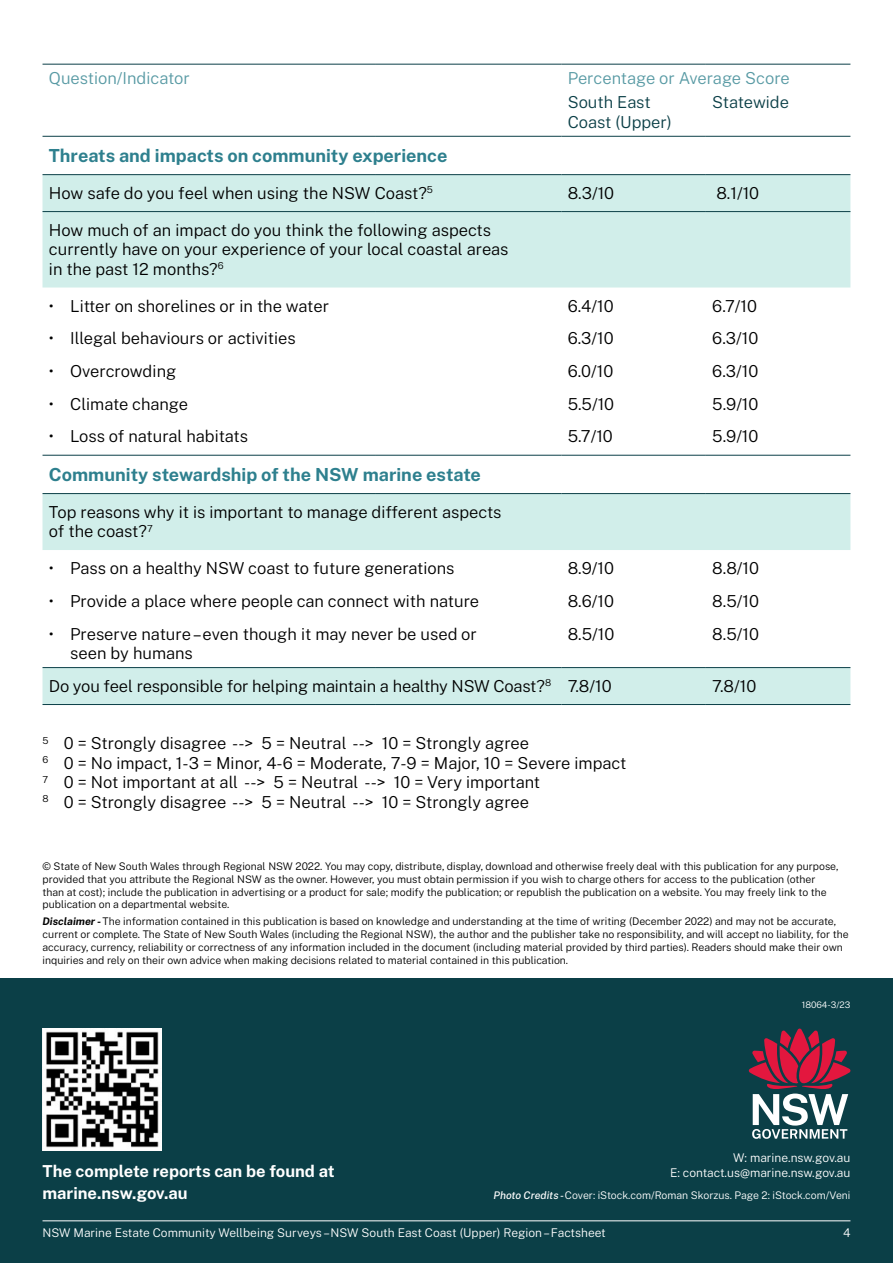
<style>
.page{position:relative;width:893px;height:1263px;background:#fff}
.page>*{position:absolute;margin:0;border:0;box-sizing:border-box;transform-origin:0 0}
._4_Table_Heading{font:700 18px "Public Sans";color:#2e808e}
.Paragraph_-_Bullet_S{font:300 16.5px/19.5px "Public Sans";color:#000}
.Paragraph{font:300 16.5px/19.5px "Public Sans";color:#000}
.Paragraph-2{font:700 16.5px/22.5px "Public Sans";color:#fff}
.Paragraph-3{font:300 16.5px "Public Sans";color:#589aa4}
.Paragraph-4{font:300 16.5px/19.5px "Public Sans";color:#0b3f47}
.Paragraph-5{font:300 12px/15px "Public Sans";color:#fff;text-align:right}
.Paragraph-6{font:300 10.5px/12.8px "Public Sans";color:#000}
.Paragraph-7{font:300 10.5px "Public Sans";color:#fff}
.t1{font:300 9px "Public Sans";color:#fff}
.s1{font-weight:700;font-style:italic}
.s2{font-weight:500;font-style:italic}
</style>
<div class="page">
<div style="left:43px;top:175px;width:807px;height:112px;background:#d1eeea"></div>
<svg style="left:43px;top:494px;width:807px;height:210px"></svg>
<hr style="left:43px;top:64px;width:333px;height:1px;background:#0b3f47">
<hr style="left:376px;top:64px;width:185px;height:1px;background:#0b3f47">
<hr style="left:561px;top:64px;width:145px;height:1px;background:#0b3f47">
<hr style="left:706px;top:64px;width:144px;height:1px;background:#0b3f47">
<hr style="left:43px;top:136px;width:333px;height:1px;background:#0b3f47">
<hr style="left:376px;top:136px;width:185px;height:1px;background:#0b3f47">
<hr style="left:561px;top:136px;width:145px;height:1px;background:#0b3f47">
<hr style="left:706px;top:136px;width:144px;height:1px;background:#0b3f47">
<hr style="left:43px;top:455px;width:333px;height:1px;background:#0b3f47">
<hr style="left:376px;top:455px;width:185px;height:1px;background:#0b3f47">
<hr style="left:561px;top:455px;width:145px;height:1px;background:#0b3f47">
<hr style="left:706px;top:455px;width:144px;height:1px;background:#0b3f47">
<hr style="left:43px;top:174px;width:333px;height:1px;background:#0b3f47">
<hr style="left:376px;top:174px;width:185px;height:1px;background:#0b3f47">
<hr style="left:561px;top:174px;width:145px;height:1px;background:#0b3f47">
<hr style="left:706px;top:174px;width:144px;height:1px;background:#0b3f47">
<hr style="left:43px;top:493px;width:333px;height:1px;background:#0b3f47">
<hr style="left:376px;top:493px;width:185px;height:1px;background:#0b3f47">
<hr style="left:561px;top:493px;width:145px;height:1px;background:#0b3f47">
<hr style="left:706px;top:493px;width:144px;height:1px;background:#0b3f47">
<hr style="left:43px;top:211px;width:333px;height:1px;background:#0b3f47">
<hr style="left:376px;top:211px;width:185px;height:1px;background:#0b3f47">
<hr style="left:561px;top:211px;width:145px;height:1px;background:#0b3f47">
<hr style="left:706px;top:211px;width:144px;height:1px;background:#0b3f47">
<hr style="left:43px;top:667px;width:333px;height:1px;background:#0b3f47">
<hr style="left:376px;top:667px;width:185px;height:1px;background:#0b3f47">
<hr style="left:561px;top:667px;width:145px;height:1px;background:#0b3f47">
<hr style="left:706px;top:667px;width:144px;height:1px;background:#0b3f47">
<hr style="left:43px;top:704px;width:333px;height:1px;background:#0b3f47">
<hr style="left:376px;top:704px;width:185px;height:1px;background:#0b3f47">
<hr style="left:561px;top:704px;width:145px;height:1px;background:#0b3f47">
<hr style="left:706px;top:704px;width:144px;height:1px;background:#0b3f47">
<div style="left:0;top:978px;width:893px;height:285px;background:#0b3f47"></div>
<img style="left:43px;top:1028px;width:119px;height:122px">
<svg style="left:749px;top:1028px;width:101px;height:110px"></svg>
<hr style="left:43px;top:1220px;width:807px;height:1px;background:#fff">
<p class="Paragraph-3" style="left:49px;top:67px;width:142px">Question/Indicator</p>
<p class="Paragraph-3" style="left:568px;top:67px;width:224px">Percentage or Average Score</p>
<p class="Paragraph-4" style="left:568px;top:92px;width:105px">South East<br>Coast (Upper)</p>
<p class="Paragraph-4" style="left:712px;top:92px;width:78px">Statewide</p>
<p class="_4_Table_Heading" style="left:49px;top:143px;width:400px">Threats and impacts on community experience</p>
<p class="Paragraph" style="left:49px;top:183px;width:386px">How safe do you feel when using the NSW Coast?<sup>5</sup></p>
<p class="Paragraph" style="left:568px;top:183px;width:48px">8.3/10</p>
<p class="Paragraph" style="left:716px;top:183px;width:44px">8.1/10</p>
<p class="Paragraph" style="left:49px;top:220px;width:461px">How much of an impact do you think the following aspects currently have on your experience of your local coastal areas in the past 12 months?<sup>6</sup></p>
<p class="Paragraph_-_Bullet_S" style="left:49px;top:295px;width:282px">• Litter on shorelines or in the water</p>
<p class="Paragraph" style="left:568px;top:295px;width:47px">6.4/10</p>
<p class="Paragraph" style="left:712px;top:295px;width:46px">6.7/10</p>
<p class="Paragraph_-_Bullet_S" style="left:49px;top:328px;width:248px">• Illegal behaviours or activities</p>
<p class="Paragraph" style="left:568px;top:328px;width:48px">6.3/10</p>
<p class="Paragraph" style="left:712px;top:328px;width:48px">6.3/10</p>
<p class="Paragraph_-_Bullet_S" style="left:49px;top:361px;width:129px">• Overcrowding</p>
<p class="Paragraph" style="left:568px;top:361px;width:47px">6.0/10</p>
<p class="Paragraph" style="left:712px;top:361px;width:48px">6.3/10</p>
<p class="Paragraph_-_Bullet_S" style="left:49px;top:393px;width:141px">• Climate change</p>
<p class="Paragraph" style="left:568px;top:393px;width:48px">5.5/10</p>
<p class="Paragraph" style="left:712px;top:393px;width:48px">5.9/10</p>
<p class="Paragraph_-_Bullet_S" style="left:49px;top:426px;width:201px">• Loss of natural habitats</p>
<p class="Paragraph" style="left:568px;top:426px;width:47px">5.7/10</p>
<p class="Paragraph" style="left:712px;top:426px;width:48px">5.9/10</p>
<p class="_4_Table_Heading" style="left:49px;top:462px;width:434px">Community stewardship of the NSW marine estate</p>
<p class="Paragraph_-_Bullet_S" style="left:49px;top:501px;width:454px">Top reasons why it is important to manage different aspects of the coast?<sup>7</sup></p>
<p class="Paragraph_-_Bullet_S" style="left:49px;top:558px;width:407px">• Pass on a healthy NSW coast to future generations</p>
<p class="Paragraph" style="left:568px;top:558px;width:48px">8.9/10</p>
<p class="Paragraph" style="left:712px;top:558px;width:48px">8.8/10</p>
<p class="Paragraph_-_Bullet_S" style="left:49px;top:591px;width:432px">• Provide a place where people can connect with nature</p>
<p class="Paragraph" style="left:568px;top:591px;width:48px">8.6/10</p>
<p class="Paragraph" style="left:712px;top:591px;width:48px">8.5/10</p>
<p class="Paragraph_-_Bullet_S" style="left:70px;top:623px;width:408px;text-indent:-21px">• Preserve nature – even though it may never be used or seen by humans</p>
<p class="Paragraph" style="left:568px;top:623px;width:48px">8.5/10</p>
<p class="Paragraph" style="left:712px;top:623px;width:48px">8.5/10</p>
<p class="Paragraph" style="left:49px;top:675px;width:504px">Do you feel responsible for helping maintain a healthy NSW Coast?<sup>8</sup></p>
<p class="Paragraph" style="left:568px;top:675px;width:46px">7.8/10</p>
<p class="Paragraph" style="left:712px;top:675px;width:46px">7.8/10</p>
<p class="Paragraph_-_Bullet_S" style="left:43px;top:733px;width:488px"><sup>5</sup> 0 = Strongly disagree --&gt; 5 = Neutral --&gt; 10 = Strongly agree</p>
<p class="Paragraph_-_Bullet_S" style="left:43px;top:753px;width:585px"><sup>6</sup> 0 = No impact, 1-3 = Minor, 4-6 = Moderate, 7-9 = Major, 10 = Severe impact</p>
<p class="Paragraph_-_Bullet_S" style="left:43px;top:772px;width:499px"><sup>7</sup> 0 = Not important at all --&gt; 5 = Neutral --&gt; 10 = Very important</p>
<p class="Paragraph_-_Bullet_S" style="left:43px;top:792px;width:488px"><sup>8</sup> 0 = Strongly disagree --&gt; 5 = Neutral --&gt; 10 = Strongly agree</p>
<p class="Paragraph-6" style="left:43px;top:860px;width:798px">© State of New South Wales through Regional NSW 2022. You may copy, distribute, display, download and otherwise freely deal with this publication for any purpose, provided that you attribute the Regional NSW as the owner. However, you must obtain permission if you wish to charge others for access to the publication (other than at cost); include the publication in advertising or a product for sale; modify the publication; or republish the publication on a website. You may freely link to the publication on a departmental website.</p>
<p class="Paragraph-6" style="left:43px;top:915px;width:808px"><span class="s1">Disclaimer -</span> The information contained in this publication is based on knowledge and understanding at the time of writing (December 2022) and may not be accurate, current or complete. The State of New South Wales (including the Regional NSW), the author and the publisher take no responsibility, and will accept no liability, for the accuracy, currency, reliability or correctness of any information included in the document (including material provided by third parties). Readers should make their own inquiries and rely on their own advice when making decisions related to material contained in this publication.</p>
<p class="t1" style="left:802px;top:999px;width:50px">18064-3/23</p>
<p class="Paragraph-2" style="left:43px;top:1159px;width:294px">The complete reports can be found at marine.nsw.gov.au</p>
<p class="Paragraph-5" style="left:670px;top:1149px;width:182px">W: marine.nsw.gov.au<br>E: contact.us@marine.nsw.gov.au</p>
<p class="Paragraph-7" style="left:493px;top:1188px;width:358px"><span class="s2">Photo Credits -</span> Cover: iStock.com/Roman Skorzus. Page 2: iStock.com/Veni</p>
<p class="Paragraph-5" style="left:43px;top:1224px;width:565px">NSW Marine Estate Community Wellbeing Surveys – NSW South East Coast (Upper) Region – Factsheet</p>
<p class="Paragraph-5" style="left:843px;top:1224px;width:9px">4</p>
</div>
